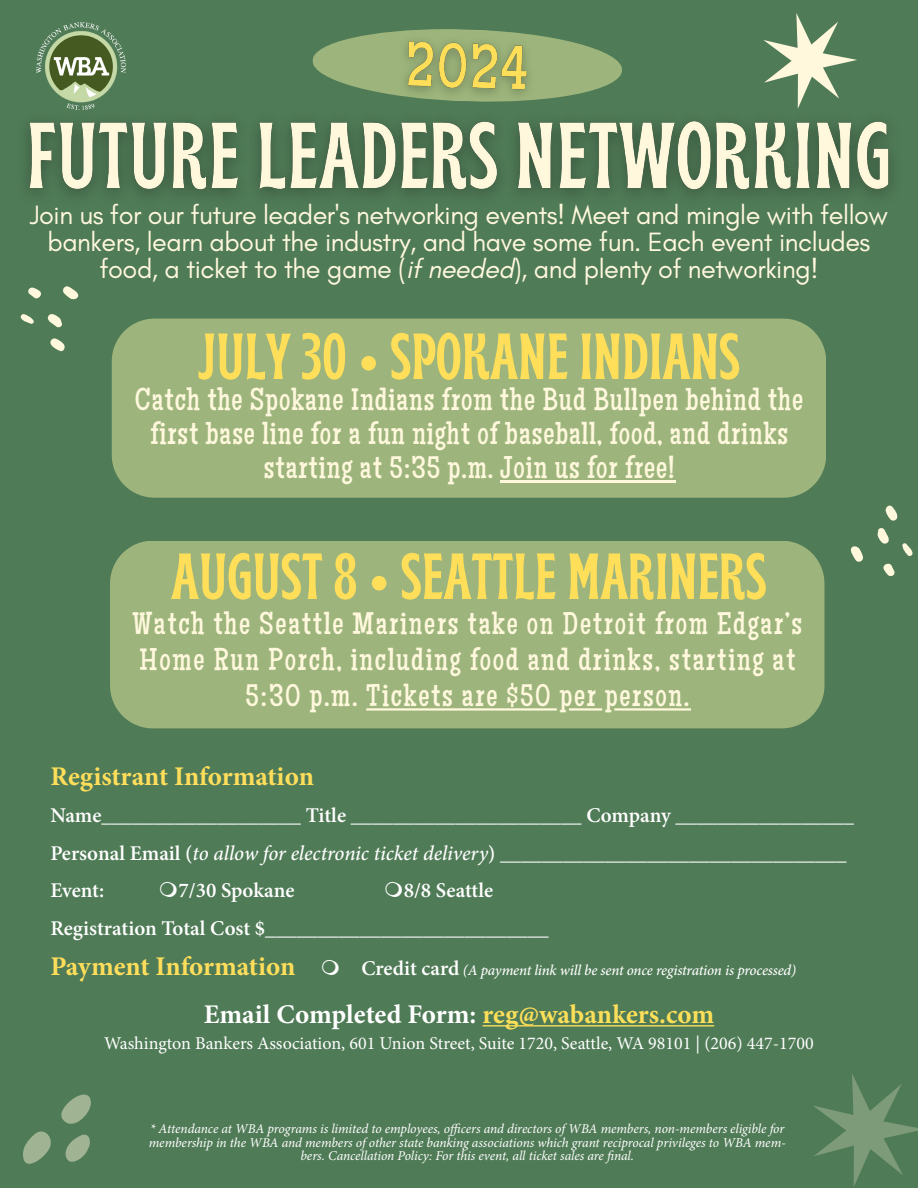
<style>
.page{position:relative;width:918px;height:1188px;background:#507b57}
.page>*{position:absolute;margin:0;border:0;box-sizing:border-box;transform-origin:0 0}
.t1{font:700 condensed 64.95px "Brice";color:#ffde59}
.t2{font:31.5px/33.8px "Maiden Orange";letter-spacing:.03em;color:#fff8dd;text-align:center}
.t3{font:31.5px/36px "Maiden Orange";letter-spacing:.055em;color:#fff8dd;text-align:center}
.t4{font:27px/27px "Glacial Indifference";letter-spacing:-.015em;color:#fff8dd;text-align:center}
.t5{font:700 27px "Minion Pro";letter-spacing:-.005em;color:#ffde5b}
.t6{font:700 27px "Minion Pro";color:#fff}
.t7{font:600 21px/37.5px "Minion Pro";color:#fff}
.t8{font:18px "Minion Pro";color:#fff}
.t9{font:italic 500 15px "Minion Pro";letter-spacing:-.015em;color:#fff}
.t10{font:italic 13.5px/13.5px "Minion Pro";letter-spacing:-.01em;color:#fff;text-align:center}
.s1{font-style:italic}
.s2{font-weight:500;font-style:italic}
.s3{font-weight:600;font-style:normal;font-size:21px}
.s4{color:#fddf59}
</style>
<div class="page">
<svg style="left:312px;top:32px;width:310px;height:67px"></svg>
<svg style="left:763px;top:13px;width:94px;height:89px"></svg>
<svg style="left:23px;top:1094px;width:68px;height:70px"></svg>
<svg style="left:63px;top:286px;width:15px;height:14px"></svg>
<svg style="left:48px;top:314px;width:14px;height:14px"></svg>
<svg style="left:50px;top:338px;width:15px;height:13px"></svg>
<svg style="left:28px;top:287px;width:13px;height:12px"></svg>
<svg style="left:20px;top:314px;width:14px;height:10px"></svg>
<svg style="left:814px;top:1074px;width:104px;height:113px"></svg>
<img style="left:36px;top:22px;width:91px;height:80px">
<svg style="left:850px;top:546px;width:13px;height:16px"></svg>
<svg style="left:877px;top:528px;width:12px;height:16px"></svg>
<svg style="left:886px;top:505px;width:12px;height:16px"></svg>
<svg style="left:883px;top:563px;width:12px;height:13px"></svg>
<svg style="left:902px;top:543px;width:11px;height:13px"></svg>
<div style="left:112px;top:319px;width:714px;height:179px;background:#9db57c"></div>
<img style="left:27px;top:102px;width:866px;height:94px">
<img style="left:390px;top:29px;width:156px;height:81px">
<hr style="left:500px;top:480px;width:175px;height:2px;background:#fff8dd">
<div style="left:110px;top:541px;width:714px;height:187px;background:#9db57c"></div>
<hr style="left:614px;top:708px;width:77px;height:3px;background:#fff8dd">
<hr style="left:569px;top:708px;width:33px;height:3px;background:#fff8dd">
<hr style="left:366px;top:708px;width:191px;height:3px;background:#fff8dd">
<hr style="left:483px;top:1025px;width:231px;height:2px;background:#fddf59">
<p class="t4" style="left:30px;top:202px;width:860px">Join us for our future leader's networking events! Meet and mingle with fellow bankers, learn about the industry, and have some fun. Each event includes food, a ticket to the game (<span class="s1">if needed</span>), and plenty of networking!</p>
<p class="t1" style="left:198px;top:312px;width:544px">JULY 30 • SPOKANE INDIANS</p>
<p class="t2" style="left:135px;top:384px;width:670px">Catch the Spokane Indians from the Bud Bullpen behind the first base line for a fun night of baseball, food, and drinks starting at 5:35 p.m. Join us for free!</p>
<p class="t1" style="left:171px;top:532px;width:597px">AUGUST 8 • SEATTLE MARINERS</p>
<p class="t3" style="left:132px;top:607px;width:671px">Watch the Seattle Mariners take on Detroit from Edgar’s<br>Home Run Porch, including food and drinks, starting at<br>5:30 p.m. Tickets are $50 per person.</p>
<p class="t5" style="left:50px;top:757px;width:265px">Registrant Information</p>
<p class="t7" style="left:50px;top:797px;width:805px">Name___________________ Title ______________________ Company _________________</p>
<p class="t7" style="left:50px;top:834px;width:798px">Personal Email (<span class="s2">to allow for electronic ticket delivery</span>) _________________________________<br>Event:</p>
<p class="t7" style="left:178px;top:872px;width:118px">7/30 Spokane</p>
<p class="t7" style="left:404px;top:872px;width:91px">8/8 Seattle</p>
<p class="t7" style="left:50px;top:909px;width:500px">Registration Total Cost $___________________________</p>
<p class="t5" style="left:50px;top:947px;width:246px">Payment Information</p>
<p class="t9" style="left:361px;top:960px;width:436px"><span class="s3">Credit card</span> (A payment link will be sent once registration is processed)</p>
<p class="t6" style="left:204px;top:995px;width:512px">Email Completed Form: <span class="s4">reg@wabankers.com</span></p>
<p class="t8" style="left:104px;top:1031px;width:711px">Washington Bankers Association, 601 Union Street, Suite 1720, Seattle, WA 98101 | (206) 447-1700</p>
<p class="t10" style="left:149px;top:1122px;width:639px">* Attendance at WBA programs is limited to employees, officers and directors of WBA members, non-members eligible for membership in the WBA and members of other state banking associations which grant reciprocal privileges to WBA mem&shy;bers. Cancellation Policy: For this event, all ticket sales are final.</p>
</div>
